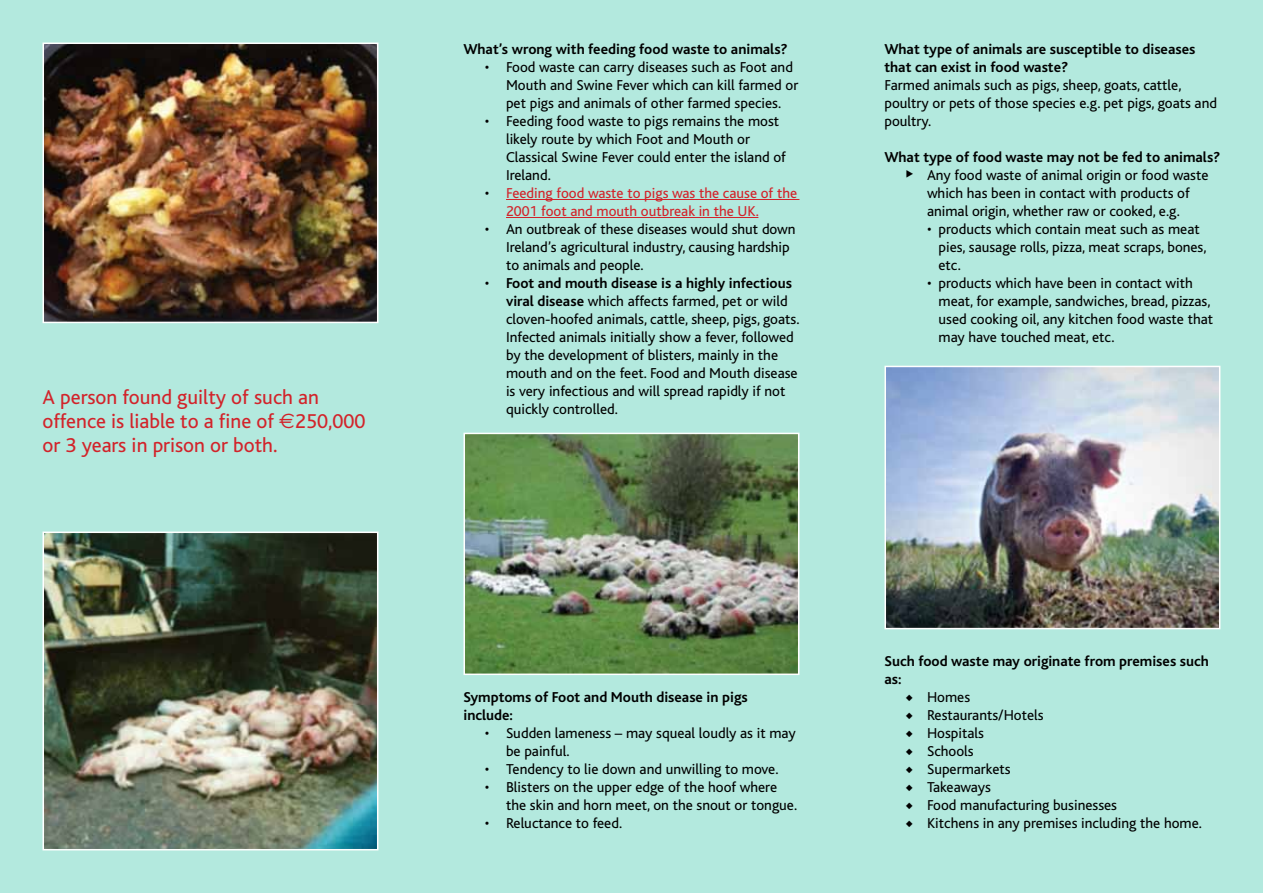
<style>
.page{position:relative;width:1263px;height:893px;background:#b3e9de}
.page>*{position:absolute;margin:0;border:0;box-sizing:border-box;transform-origin:0 0}
.t1{font:21px/24px "Bliss";color:#d2232a}
.t2{font:15px/18px "Bliss";color:#000}
.t3{font:700 15px/18px "Bliss";color:#000}
.t4{font:15px/18px "Bliss";color:#d2232a}
.s1{font-family:"Euro Sans"}
.s2{color:#000}
.s3{font-weight:700}
</style>
<div class="page">
<hr style="left:506px;top:199px;width:293px;height:1px;background:#d2232a">
<hr style="left:506px;top:217px;width:252px;height:1px;background:#d2232a">
<img style="left:887px;top:369px;width:330px;height:257px">
<div style="left:884px;top:366px;width:336px;height:263px;border:2px solid #fff"></div>
<img style="left:46px;top:534px;width:329px;height:313px">
<div style="left:43px;top:531px;width:335px;height:319px;border:2px solid #fff"></div>
<img style="left:466px;top:436px;width:330px;height:236px">
<div style="left:463px;top:433px;width:336px;height:242px;border:2px solid #fff"></div>
<img style="left:46px;top:46px;width:329px;height:274px">
<div style="left:43px;top:43px;width:335px;height:280px;border:2px solid #fff"></div>
<h1 class="t1" style="left:43px;top:386px;width:324px">A person found guilty of such an offence is liable to a fine of <span class="s1">€</span>250,000 or 3 years in prison or both.</h1>
<p class="t3" style="left:463px;top:40px;width:326px">What’s wrong with feeding food waste to animals?</p>
<p class="t2" style="left:506px;top:58px;width:294px;text-indent:-21px">• Food waste can carry diseases such as Foot and<br>Mouth and Swine Fever which can kill farmed or pet pigs and animals of other farmed species.</p>
<p class="t2" style="left:506px;top:112px;width:281px;text-indent:-21px">• Feeding food waste to pigs remains the most likely route by which Foot and Mouth or Classical Swine Fever could enter the island of Ireland.</p>
<p class="t4" style="left:506px;top:184px;width:293px;text-indent:-21px"><span class="s2">•</span> Feeding food waste to pigs was the cause of the<br>2001 foot and mouth outbreak in the UK.</p>
<p class="t2" style="left:506px;top:220px;width:291px;text-indent:-21px">• An outbreak of these diseases would shut down<br>Ireland’s agricultural industry, causing hardship to animals and people.</p>
<p class="t2" style="left:506px;top:274px;width:295px;text-indent:-21px">• <span class="s3">Foot and mouth disease is a highly infectious viral disease</span> which affects farmed, pet or wild cloven-hoofed animals, cattle, sheep, pigs, goats.<br>Infected animals initially show a fever, followed by the development of blisters, mainly in the mouth and on the feet. Food and Mouth disease is very infectious and will spread rapidly if not quickly controlled.</p>
<p class="t3" style="left:884px;top:40px;width:312px">What type of animals are susceptible to diseases that can exist in food waste?</p>
<p class="t2" style="left:884px;top:76px;width:334px">Farmed animals such as pigs, sheep, goats, cattle, poultry or pets of those species e.g. pet pigs, goats and poultry.</p>
<p class="t3" style="left:884px;top:148px;width:337px">What type of food waste may not be fed to animals?</p>
<p class="t2" style="left:906px;top:166px;width:304px;text-align:center">◆ Any food waste of animal origin or food waste which has been in contact with products of animal origin, whether raw or cooked, e.g.</p>
<p class="t2" style="left:938px;top:220px;width:270px;text-indent:-11px">• products which contain meat such as meat pies, sausage rolls, pizza, meat scraps, bones, etc.</p>
<p class="t2" style="left:938px;top:274px;width:276px;text-indent:-11px">• products which have been in contact with meat, for example, sandwiches, bread, pizzas, used cooking oil, any kitchen food waste that may have touched meat, etc.</p>
<p class="t3" style="left:463px;top:688px;width:286px">Symptoms of Foot and Mouth disease in pigs include:</p>
<p class="t2" style="left:506px;top:724px;width:291px;text-indent:-21px">• Sudden lameness – may squeal loudly as it may be painful.</p>
<p class="t2" style="left:485px;top:760px;width:295px">• Tendency to lie down and unwilling to move.</p>
<p class="t2" style="left:506px;top:778px;width:293px;text-indent:-21px">• Blisters on the upper edge of the hoof where the skin and horn meet, on the snout or tongue.</p>
<p class="t2" style="left:485px;top:814px;width:139px">• Reluctance to feed.</p>
<p class="t3" style="left:884px;top:652px;width:326px">Such food waste may originate from premises such as:</p>
<p class="t2" style="left:906px;top:688px;width:66px">◆ Homes</p>
<p class="t2" style="left:906px;top:706px;width:139px">◆ Restaurants/Hotels</p>
<p class="t2" style="left:906px;top:724px;width:80px">◆ Hospitals</p>
<p class="t2" style="left:906px;top:742px;width:69px">◆ Schools</p>
<p class="t2" style="left:906px;top:760px;width:106px">◆ Supermarkets</p>
<p class="t2" style="left:906px;top:778px;width:87px">◆ Takeaways</p>
<p class="t2" style="left:906px;top:796px;width:213px">◆ Food manufacturing businesses</p>
<p class="t2" style="left:906px;top:814px;width:298px">◆ Kitchens in any premises including the home.</p>
</div>
